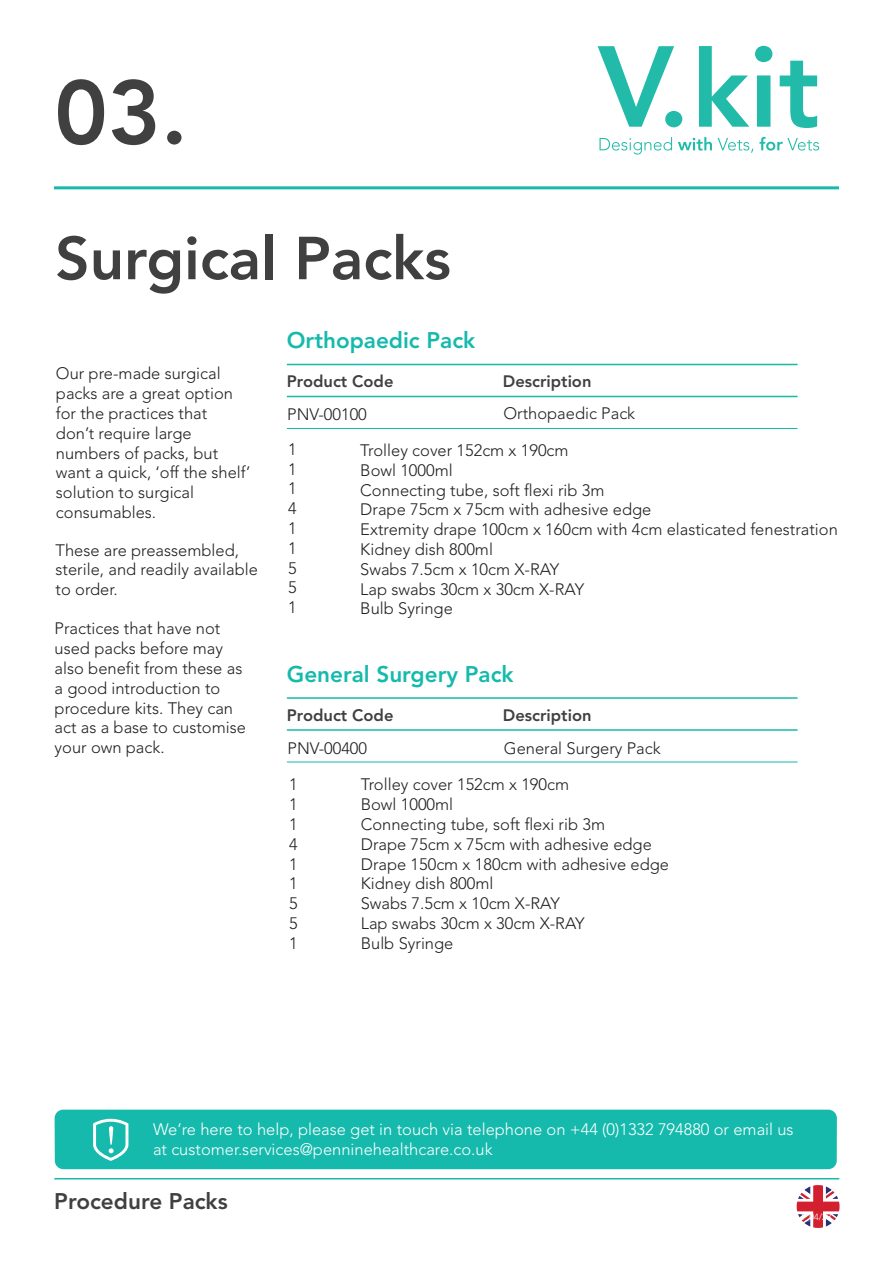
<style>
.page{position:relative;width:893px;height:1263px;background:#fff}
.page>*{position:absolute;margin:0;border:0;box-sizing:border-box;transform-origin:0 0}
.t1{font:800 90px "Avenir LT Std";color:#414040}
.t2{font:800 60px "Avenir LT Std";color:#414040}
.t3{font:800 22.5px "Avenir LT Std";color:#15baac}
.t4{font:800 22.5px "Avenir LT Std";color:#414040}
.t5{font:300 16.5px/19.8px "Avenir LT Std";color:#231f20}
.t6{font:300 16.5px/19.8px "Avenir LT Std";color:#fff}
.t7{font:800 16.5px "Avenir LT Std";color:#414040}
</style>
<div class="page">
<hr style="left:54px;top:186px;width:785px;height:3px;background:#15baac">
<hr style="left:54px;top:1178px;width:785px;height:1px;background:#15baac">
<hr style="left:287px;top:396px;width:511px;height:1px;background:#15baac">
<hr style="left:287px;top:364px;width:511px;height:1px;background:#15baac">
<hr style="left:287px;top:428px;width:511px;height:1px;background:#15baac">
<hr style="left:287px;top:729px;width:511px;height:2px;background:#15baac">
<hr style="left:287px;top:697px;width:511px;height:2px;background:#15baac">
<hr style="left:287px;top:762px;width:511px;height:1px;background:#15baac">
<svg style="left:598px;top:46px;width:219px;height:82px"></svg>
<svg style="left:599px;top:137px;width:220px;height:18px"></svg>
<svg style="left:797px;top:1185px;width:42px;height:43px"></svg>
<div style="left:55px;top:1110px;width:782px;height:59px;background:#15baac;border-radius:9px"></div>
<svg style="left:93px;top:1119px;width:35px;height:42px"></svg>
<h1 class="t1" style="left:54px;top:59px;width:135px">03.</h1>
<h2 class="t2" style="left:55px;top:223px;width:397px">Surgical Packs</h2>
<p class="t5" style="left:56px;top:364px;width:196px">Our pre-made surgical packs are a great option for the practices that<br>don’t require large numbers of packs, but want a quick, ‘off the shelf’ solution to surgical consumables.</p>
<p class="t5" style="left:56px;top:540px;width:204px">These are preassembled, sterile, and readily available to order.</p>
<p class="t5" style="left:55px;top:619px;width:193px">Practices that have not used packs before may also benefit from these as a good introduction to procedure kits. They can act as a base to customise your own pack.</p>
<h3 class="t3" style="left:287px;top:327px;width:190px">Orthopaedic Pack</h3>
<p class="t7" style="left:287px;top:372px;width:108px">Product Code</p>
<p class="t7" style="left:503px;top:372px;width:90px">Description</p>
<p class="t5" style="left:287px;top:405px;width:81px">PNV-00100</p>
<p class="t5" style="left:503px;top:403px;width:133px">Orthopaedic Pack</p>
<p class="t5" style="left:288px;top:439px;width:10px;text-align:justify">1<br>1<br>1<br>4<br>1<br>1<br>5<br>5<br>1</p>
<p class="t5" style="left:360px;top:440px;width:479px">Trolley cover 152cm x 190cm<br>Bowl 1000ml<br>Connecting tube, soft flexi rib 3m<br>Drape 75cm x 75cm with adhesive edge<br>Extremity drape 100cm x 160cm with 4cm elasticated fenestration<br>Kidney dish 800ml<br>Swabs 7.5cm x 10cm X-RAY<br>Lap swabs 30cm x 30cm X-RAY<br>Bulb Syringe</p>
<h3 class="t3" style="left:287px;top:661px;width:228px">General Surgery Pack</h3>
<p class="t7" style="left:287px;top:705px;width:108px">Product Code</p>
<p class="t7" style="left:503px;top:705px;width:90px">Description</p>
<p class="t5" style="left:288px;top:738px;width:81px">PNV-00400</p>
<p class="t5" style="left:504px;top:738px;width:158px">General Surgery Pack</p>
<p class="t5" style="left:289px;top:775px;width:10px;text-align:justify">1<br>1<br>1<br>4<br>1<br>1<br>5<br>5<br>1</p>
<p class="t5" style="left:361px;top:775px;width:310px">Trolley cover 152cm x 190cm<br>Bowl 1000ml<br>Connecting tube, soft flexi rib 3m<br>Drape 75cm x 75cm with adhesive edge<br>Drape 150cm x 180cm with adhesive edge<br>Kidney dish 800ml<br>Swabs 7.5cm x 10cm X-RAY<br>Lap swabs 30cm x 30cm X-RAY<br>Bulb Syringe</p>
<p class="t6" style="left:153px;top:1120px;width:642px">We’re here to help, please get in touch via telephone on +44 (0)1332 794880 or email us at customer.services@penninehealthcare.co.uk</p>
<h3 class="t4" style="left:54px;top:1188px;width:175px">Procedure Packs</h3>
</div>
